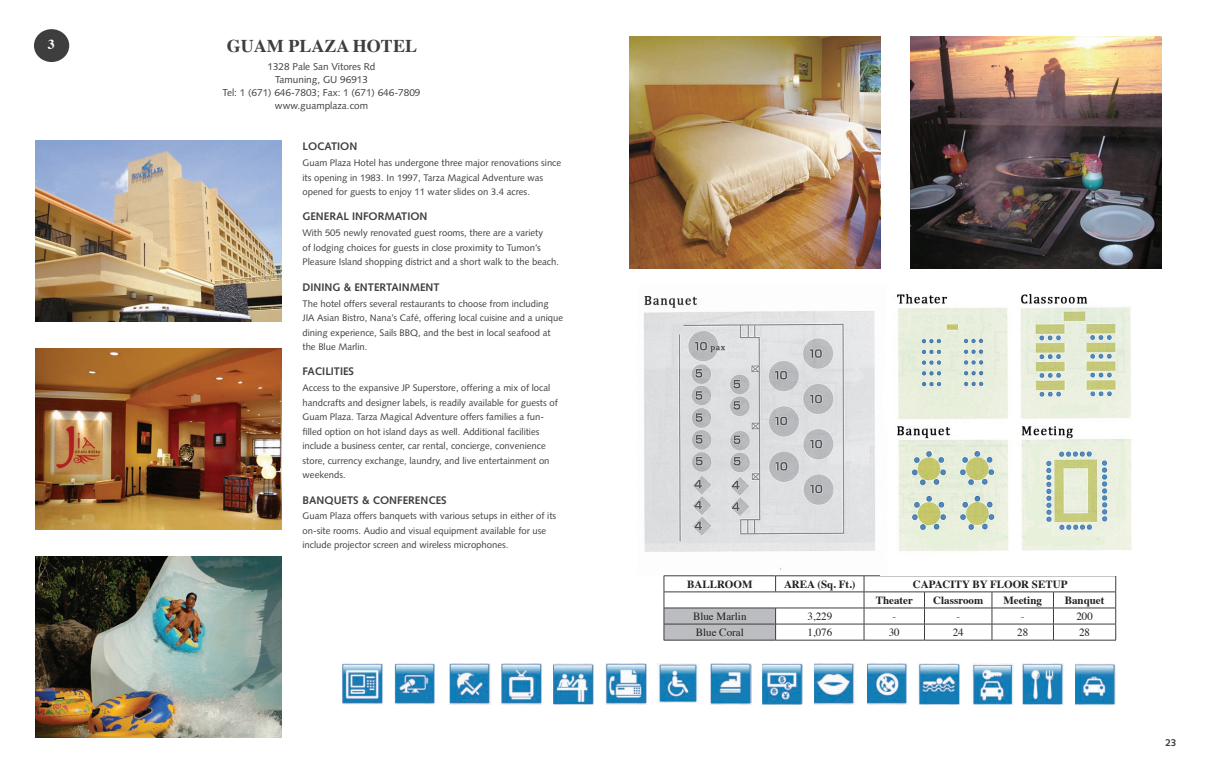
<style>
.page{position:relative;width:1206px;height:774px;background:#fff}
.page>*{position:absolute;margin:0;border:0;box-sizing:border-box;transform-origin:0 0}
.t1{font:700 18px "Times";color:#3e3e3f}
.t2{font:700 13.7px "Times";color:#fff}
.t3{font:700 11px "Syntax";color:#3e3e3f}
.t4{font:700 11px/16.1px "Times";color:#231f20}
.t5{font:11px "Times";color:#231f20}
.t6{font:10px/13px "Syntax";color:#3e3e3f;text-align:center}
.t7{font:700 10px "Syntax";color:#3e3e3f}
.t8{font:9.5px/14.5px "Syntax";color:#3e3e3f}
</style>
<div class="page">
<div style="left:34px;top:29px;width:35px;height:33px;background:#3e3e3f;border-radius:50%"></div>
<img style="left:36px;top:557px;width:246px;height:180px">
<img style="left:554px;top:663px;width:40px;height:42px">
<img style="left:501px;top:663px;width:41px;height:41px">
<img style="left:449px;top:663px;width:41px;height:41px">
<img style="left:394px;top:663px;width:41px;height:41px">
<img style="left:342px;top:663px;width:41px;height:41px">
<img style="left:867px;top:663px;width:40px;height:42px">
<img style="left:814px;top:663px;width:40px;height:42px">
<img style="left:762px;top:663px;width:41px;height:42px">
<img style="left:711px;top:663px;width:40px;height:42px">
<img style="left:658px;top:663px;width:40px;height:40px">
<img style="left:606px;top:663px;width:41px;height:42px">
<img style="left:1075px;top:663px;width:41px;height:42px">
<img style="left:1023px;top:663px;width:41px;height:42px">
<img style="left:973px;top:663px;width:41px;height:42px">
<img style="left:919px;top:663px;width:41px;height:42px">
<img style="left:36px;top:349px;width:246px;height:181px">
<img style="left:36px;top:141px;width:246px;height:181px">
<img style="left:911px;top:36px;width:251px;height:232px">
<img style="left:630px;top:36px;width:251px;height:232px">
<hr style="left:776px;top:576px;width:88px;height:1px;background:#3e3e3f">
<hr style="left:864px;top:576px;width:61px;height:1px;background:#3e3e3f">
<hr style="left:925px;top:576px;width:67px;height:1px;background:#3e3e3f">
<hr style="left:992px;top:576px;width:61px;height:1px;background:#3e3e3f">
<hr style="left:1053px;top:576px;width:63px;height:1px;background:#3e3e3f">
<hr style="left:776px;top:592px;width:88px;height:1px;background:#3e3e3f">
<hr style="left:864px;top:592px;width:61px;height:1px;background:#3e3e3f">
<hr style="left:925px;top:592px;width:67px;height:1px;background:#3e3e3f">
<hr style="left:992px;top:592px;width:61px;height:1px;background:#3e3e3f">
<hr style="left:1053px;top:592px;width:63px;height:1px;background:#3e3e3f">
<hr style="left:776px;top:608px;width:88px;height:1px;background:#3e3e3f">
<hr style="left:864px;top:608px;width:61px;height:1px;background:#3e3e3f">
<hr style="left:925px;top:608px;width:67px;height:1px;background:#3e3e3f">
<hr style="left:992px;top:608px;width:61px;height:1px;background:#3e3e3f">
<hr style="left:1053px;top:608px;width:63px;height:1px;background:#3e3e3f">
<hr style="left:776px;top:624px;width:88px;height:1px;background:#3e3e3f">
<svg style="left:664px;top:576px;width:112px;height:64px"></svg>
<hr style="left:864px;top:624px;width:61px;height:1px;background:#3e3e3f">
<svg style="left:864px;top:576px;width:1px;height:64px"></svg>
<hr style="left:925px;top:624px;width:67px;height:1px;background:#3e3e3f">
<svg style="left:924px;top:592px;width:1px;height:48px"></svg>
<hr style="left:992px;top:624px;width:61px;height:1px;background:#3e3e3f">
<svg style="left:992px;top:592px;width:1px;height:48px"></svg>
<hr style="left:1053px;top:624px;width:63px;height:1px;background:#3e3e3f">
<svg style="left:1053px;top:592px;width:1px;height:48px"></svg>
<svg style="left:1115px;top:576px;width:1px;height:64px"></svg>
<hr style="left:664px;top:640px;width:112px;height:1px;background:#3e3e3f">
<hr style="left:776px;top:640px;width:88px;height:1px;background:#3e3e3f">
<hr style="left:864px;top:640px;width:61px;height:1px;background:#3e3e3f">
<hr style="left:925px;top:640px;width:67px;height:1px;background:#3e3e3f">
<hr style="left:992px;top:640px;width:61px;height:1px;background:#3e3e3f">
<hr style="left:1053px;top:640px;width:63px;height:1px;background:#3e3e3f">
<img style="left:897px;top:294px;width:235px;height:257px">
<img style="left:644px;top:296px;width:231px;height:274px">
<h2 class="t2" style="left:48px;top:31px;width:8px">3</h2>
<h1 class="t1" style="left:227px;top:29px;width:192px">GUAM PLAZA HOTEL</h1>
<p class="t6" style="left:222px;top:60px;width:200px">1328 Pale San Vitores Rd<br>Tamuning, GU 96913<br>Tel: 1 (671) 646-7803; Fax: 1 (671) 646-7809 www.guamplaza.com</p>
<p class="t3" style="left:303px;top:140px;width:56px">LOCATION</p>
<p class="t8" style="left:303px;top:156px;width:260px">Guam Plaza Hotel has undergone three major renovations since its opening in 1983. In 1997, Tarza Magical Adventure was opened for guests to enjoy 11 water slides on 3.4 acres.</p>
<p class="t3" style="left:303px;top:210px;width:127px">GENERAL INFORMATION</p>
<p class="t8" style="left:303px;top:226px;width:258px">With 505 newly renovated guest rooms, there are a variety<br>of lodging choices for guests in close proximity to Tumon’s<br>Pleasure Island shopping district and a short walk to the beach.</p>
<p class="t3" style="left:303px;top:280px;width:139px">DINING &amp; ENTERTAINMENT</p>
<p class="t8" style="left:303px;top:296px;width:262px">The hotel offers several restaurants to choose from including<br>JIA Asian Bistro, Nana’s Café, offering local cuisine and a unique dining experience, Sails BBQ, and the best in local seafood at the Blue Marlin.</p>
<p class="t3" style="left:303px;top:365px;width:53px">FACILITIES</p>
<p class="t8" style="left:303px;top:381px;width:257px">Access to the expansive JP Superstore, offering a mix of local handcrafts and designer labels, is readily available for guests of Guam Plaza. Tarza Magical Adventure offers families a fun&shy;filled option on hot island days as well. Additional facilities include a business center, car rental, concierge, convenience store, currency exchange, laundry, and live entertainment on weekends.</p>
<p class="t3" style="left:303px;top:493px;width:146px">BANQUETS &amp; CONFERENCES</p>
<p class="t8" style="left:303px;top:509px;width:255px">Guam Plaza offers banquets with various setups in either of its on-site rooms. Audio and visual equipment available for use include projector screen and wireless microphones.</p>
<p class="t4" style="left:687px;top:575px;width:67px">BALLROOM</p>
<p class="t4" style="left:784px;top:575px;width:73px">AREA (Sq. Ft.)</p>
<p class="t4" style="left:876px;top:575px;width:193px;text-indent:37px">CAPACITY BY FLOOR SETUP<br>Theater</p>
<p class="t4" style="left:933px;top:591px;width:51px">Classroom</p>
<p class="t4" style="left:1003px;top:591px;width:40px">Meeting</p>
<p class="t4" style="left:1065px;top:591px;width:41px">Banquet</p>
<p class="t5" style="left:693px;top:606px;width:55px">Blue Marlin</p>
<p class="t5" style="left:807px;top:606px;width:26px">3,229</p>
<p class="t5" style="left:892px;top:606px;width:5px">-</p>
<p class="t5" style="left:956px;top:606px;width:5px">-</p>
<p class="t5" style="left:1021px;top:606px;width:5px">-</p>
<p class="t5" style="left:1076px;top:606px;width:18px">200</p>
<p class="t5" style="left:696px;top:622px;width:49px">Blue Coral</p>
<p class="t5" style="left:807px;top:622px;width:26px">1,076</p>
<p class="t5" style="left:889px;top:622px;width:12px">30</p>
<p class="t5" style="left:953px;top:622px;width:12px">24</p>
<p class="t5" style="left:1017px;top:622px;width:12px">28</p>
<p class="t5" style="left:1079px;top:622px;width:12px">28</p>
<p class="t7" style="left:1165px;top:737px;width:13px">23</p>
</div>
